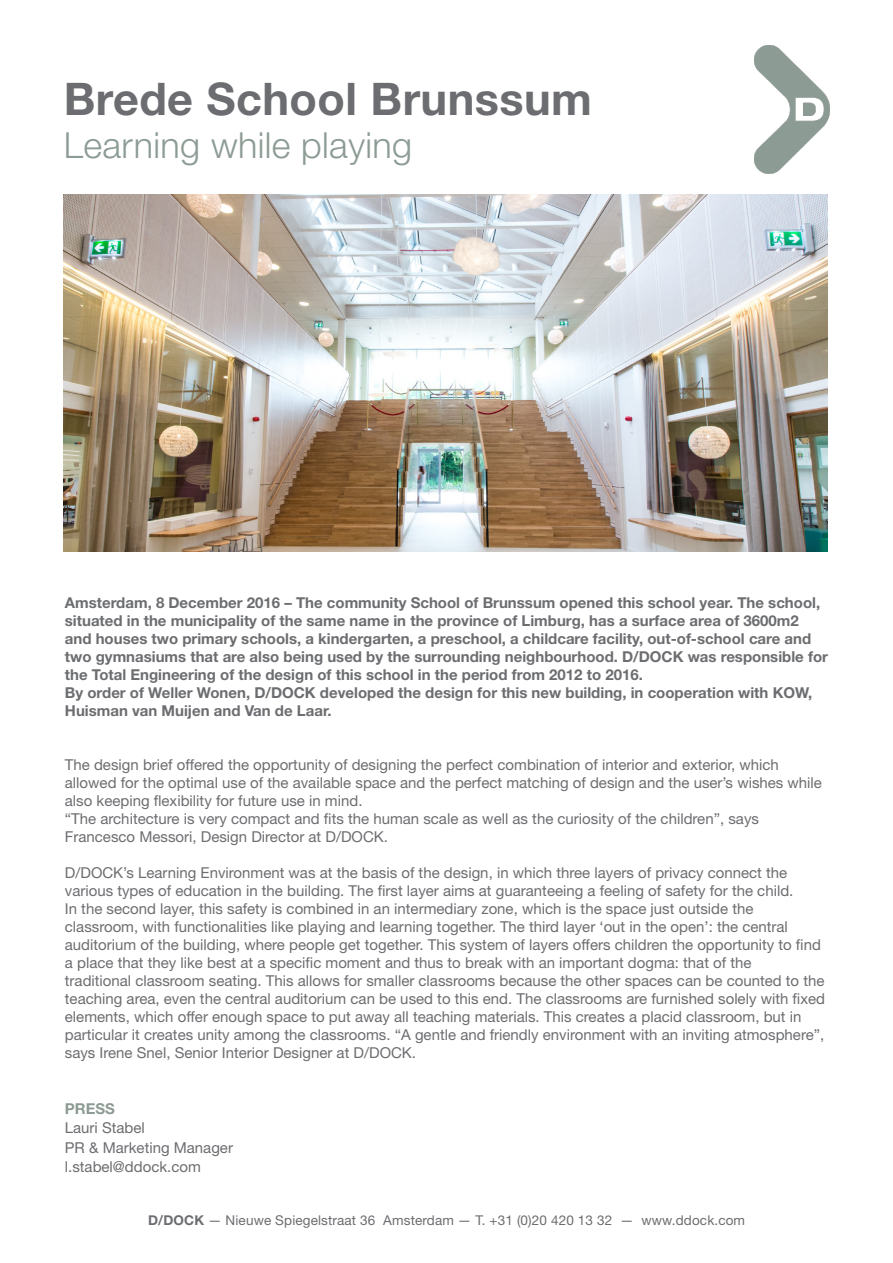
<style>
.page{position:relative;width:893px;height:1263px;background:#fff}
.page>*{position:absolute;margin:0;border:0;box-sizing:border-box;transform-origin:0 0}
.t1{font:700 45px "Helvetica Neue LT Std";letter-spacing:.01em;color:#6c6d70}
.t2{font:300 36px "Helvetica Neue LT Std";letter-spacing:.01em;color:#8c9b93}
.t3{font:15px/18px "Helvetica Neue LT Std";color:#6c6d70}
.t4{font:700 15px/18px "Helvetica Neue LT Std";color:#6c6d70}
.t5{font:700 15px "Helvetica Neue LT Std";color:#8c9b93}
.t6{font:13.5px "Helvetica Neue LT Std";letter-spacing:.01em;color:#6c6d70}
.s1{font-weight:700}
</style>
<div class="page">
<img style="left:754px;top:45px;width:75px;height:129px">
<img style="left:64px;top:194px;width:763px;height:357px">
<p class="t1" style="left:64px;top:71px;width:530px">Brede School Brunssum</p>
<p class="t2" style="left:64px;top:123px;width:350px">Learning while playing</p>
<p class="t4" style="left:65px;top:593px;width:765px">Amsterdam, 8 December 2016 – The community School of Brunssum opened this school year. The school, situated in the municipality of the same name in the province of Limburg, has a surface area of 3600m2 and houses two primary schools, a kindergarten, a preschool, a childcare facility, out-of-school care and two gymnasiums that are also being used by the surrounding neighbourhood. D/DOCK was responsible for the Total Engineering of the design of this school in the period from 2012 to 2016.</p>
<p class="t4" style="left:65px;top:683px;width:749px">By order of Weller Wonen, D/DOCK developed the design for this new building, in cooperation with KOW,<br>Huisman van Muijen and Van de Laar.</p>
<p class="t3" style="left:65px;top:755px;width:715px">The design brief offered the opportunity of designing the perfect combination of interior and exterior, which</p>
<p class="t3" style="left:65px;top:773px;width:759px">allowed for the optimal use of the available space and the perfect matching of design and the user’s wishes while also keeping flexibility for future use in mind.</p>
<p class="t3" style="left:65px;top:809px;width:696px">“The architecture is very compact and fits the human scale as well as the curiosity of the children”, says</p>
<p class="t3" style="left:65px;top:827px;width:325px">Francesco Messori, Design Director at D/DOCK.</p>
<p class="t3" style="left:65px;top:863px;width:724px">D/DOCK’s Learning Environment was at the basis of the design, in which three layers of privacy connect the</p>
<p class="t3" style="left:65px;top:881px;width:730px">various types of education in the building. The first layer aims at guaranteeing a feeling of safety for the child.</p>
<p class="t3" style="left:65px;top:899px;width:690px">In the second layer, this safety is combined in an intermediary zone, which is the space just outside the</p>
<p class="t3" style="left:65px;top:917px;width:724px">classroom, with functionalities like playing and learning together. The third layer ‘out in the open’: the central</p>
<p class="t3" style="left:65px;top:935px;width:757px">auditorium of the building, where people get together. This system of layers offers children the opportunity to find a place that they like best at a specific moment and thus to break with an important dogma: that of the</p>
<p class="t3" style="left:65px;top:971px;width:762px">traditional classroom seating. This allows for smaller classrooms because the other spaces can be counted to the teaching area, even the central auditorium can be used to this end. The classrooms are furnished solely with fixed elements, which offer enough space to put away all teaching materials. This creates a placid classroom, but in particular it creates unity among the classrooms. “A gentle and friendly environment with an inviting atmosphere”, says Irene Snel, Senior Interior Designer at D/DOCK.</p>
<p class="t5" style="left:65px;top:1099px;width:52px">PRESS</p>
<p class="t3" style="left:65px;top:1119px;width:82px">Lauri Stabel</p>
<p class="t3" style="left:65px;top:1138px;width:170px">PR &amp; Marketing Manager</p>
<p class="t3" style="left:65px;top:1158px;width:137px">l.stabel@ddock.com</p>
<p class="t6" style="left:148px;top:1212px;width:598px"><span class="s1">D/DOCK</span> — Nieuwe Spiegelstraat 36 Amsterdam — T. +31 (0)20 420 13 32 — www.ddock.com</p>
</div>
